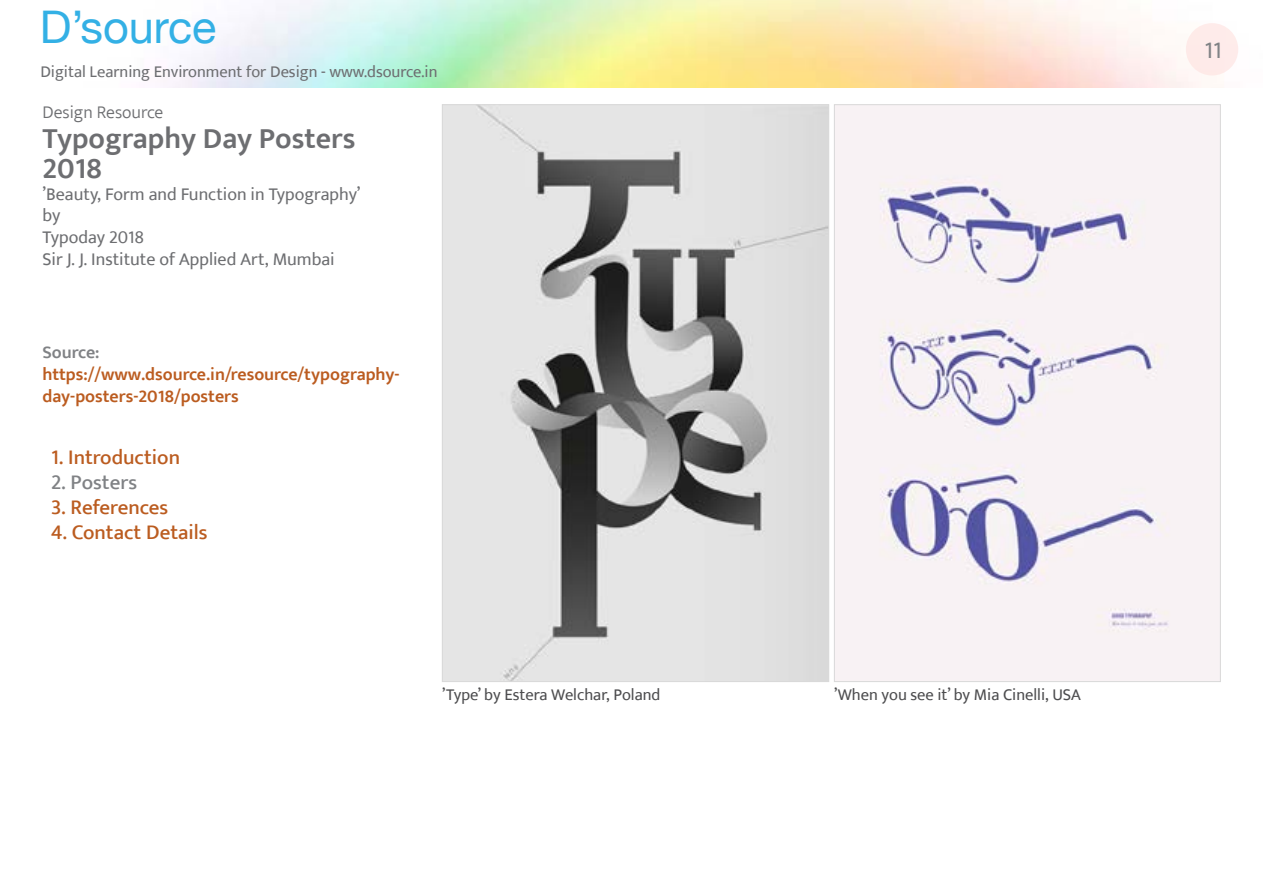
<style>
.page{position:relative;width:1263px;height:893px;background:#fff}
.page>*{position:absolute;margin:0;border:0;box-sizing:border-box;transform-origin:0 0}
.t1{font:45px "Helvetica Neue";color:#33b0e5}
.t2{font:600 30px/30px "Ek Mukta";color:#6d6e71}
.t3{font:24px "Ek Mukta";color:#808285}
.t4{font:500 21px "Ek Mukta";color:#bb5c20}
.t5{font:500 21px "Ek Mukta";color:#808285}
.t6{font:18px/21.6px "Ek Mukta";color:#6d6e71}
.t7{font:600 18px/21.6px "Ek Mukta";color:#bb5c20}
.t8{font:300 18px "Ek Mukta";color:#6d6e71}
.t9{font:600 18px "Ek Mukta";color:#808285}
.t10{font:16.5px "Ek Mukta";color:#4d4d4f}
.t11{font:16.5px "Ek Mukta";color:#6d6e71}
</style>
<div class="page">
<div style="left:1186px;top:23px;width:52px;height:52px;background:#feebea;border-radius:50%"></div>
<img style="left:836px;top:107px;width:382px;height:573px">
<img style="left:444px;top:107px;width:383px;height:573px">
<h1 class="t1" style="left:40px;top:0;width:178px">D’source</h1>
<p class="t11" style="left:40px;top:62px;width:399px">Digital Learning Environment for Design - www.dsource.in</p>
<p class="t8" style="left:43px;top:101px;width:122px">Design Resource</p>
<h2 class="t2" style="left:43px;top:123px;width:315px">Typography Day Posters<br>2018</h2>
<p class="t6" style="left:43px;top:183px;width:320px">’Beauty, Form and Function in Typography’ by<br>Typoday 2018<br>Sir J. J. Institute of Applied Art, Mumbai</p>
<p class="t9" style="left:43px;top:342px;width:59px">Source:</p>
<p class="t7" style="left:43px;top:363px;width:359px">https://www.dsource.in/resource/typography&shy;day-posters-2018/posters</p>
<p class="t4" style="left:51px;top:444px;width:131px">1. Introduction</p>
<p class="t5" style="left:51px;top:469px;width:88px">2. Posters</p>
<p class="t4" style="left:51px;top:494px;width:119px">3. References</p>
<p class="t4" style="left:51px;top:520px;width:158px">4. Contact Details</p>
<p class="t10" style="left:442px;top:685px;width:220px">’Type’ by Estera Welchar, Poland</p>
<p class="t10" style="left:834px;top:685px;width:248px">’When you see it’ by Mia Cinelli, USA</p>
<h3 class="t3" style="left:1204px;top:35px;width:19px">11</h3>
</div>
